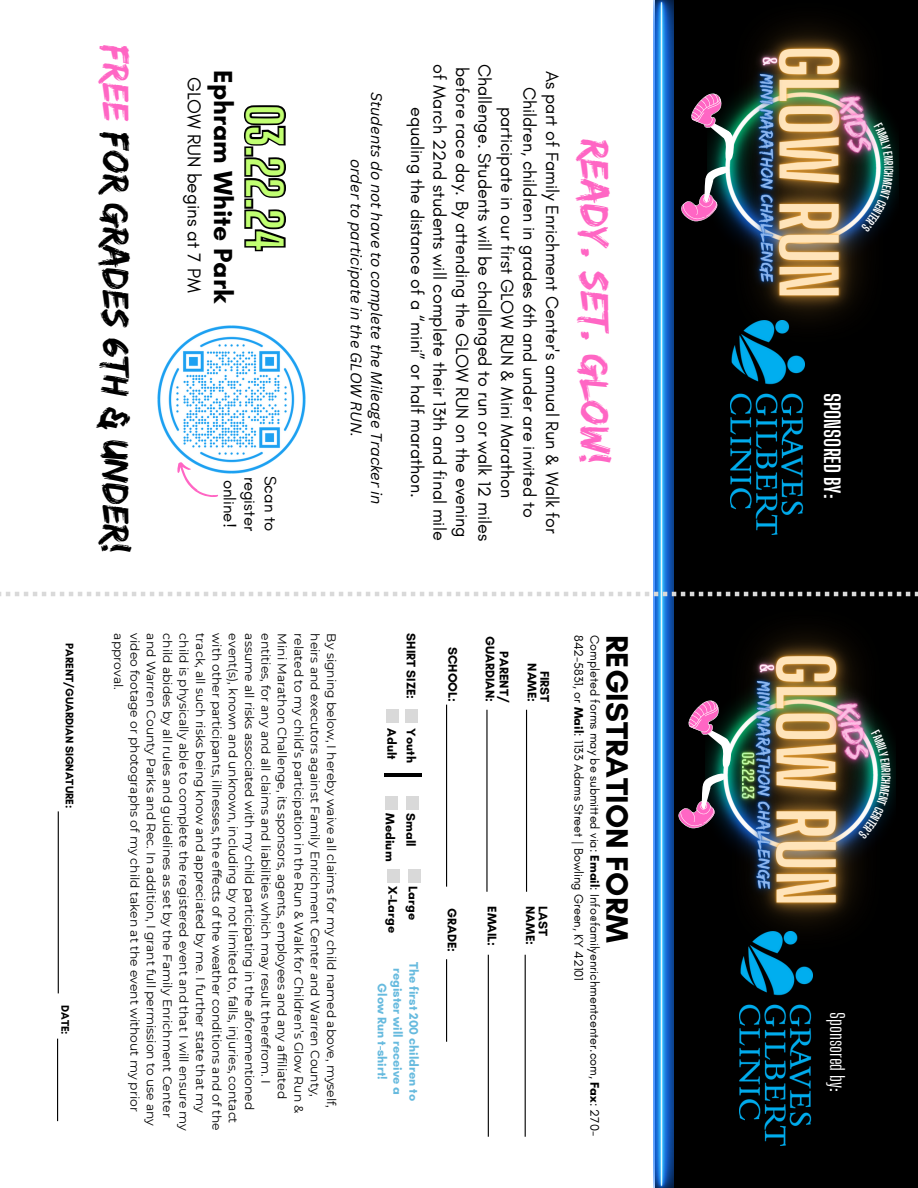
<style>
.page{position:relative;width:918px;height:1188px;background:#000}
.page>*{position:absolute;margin:0;border:0;box-sizing:border-box;transform-origin:0 0}
.t1{font:700 47.1px "Big Shoulders Display";color:#c1ff72}
.t2{font:41.25px "Edo";color:#ff66c4}
.t3{font:38.55px "Edo";color:#000}
.t4{font:700 31.5px "Glacial Indifference";color:#000}
.t5{font:700 26.55px "Glacial Indifference";color:#000}
.t6{font:700 25.95px "Glacial Indifference";color:#000}
.t7{font:700 20.85px "Big Shoulders Display";color:#fff}
.t8{font:18.9px "Glacial Indifference";color:#000}
.t9{font:18.75px "Big Shoulders Display";color:#fff}
.t10{font:18px/22.5px "Glacial Indifference";color:#000;text-align:center}
.t11{font:16.8px/20.5px "Glacial Indifference";color:#000;text-align:justify}
.t12{font:italic 15px/20.2px "Canva Sans";color:#000;text-align:center}
.t13{font:12.6px/15.8px "Glacial Indifference";color:#000}
.t14{font:700 12.6px/12.6px "Glacial Indifference";color:#000;text-align:center}
.t15{font:700 12.6px/15.8px "Glacial Indifference";color:#66bade;text-align:center}
.t16{font:12.3px/16.4px "Montserrat";color:#000}
.t17{font:700 11.1px "Glacial Indifference";color:#000}
.t18{font:700 11.1px "Big Shoulders Display";color:#fff}
.s1{color:#ff66c4}
.s2{font-weight:700}
</style>
<div class="page">
<div style="left:0;top:0;width:655px;height:1188px;background:#fff"></div>
<img style="left:158px;top:326px;width:147px;height:147px">
<svg style="left:172px;top:459px;width:47px;height:38px"></svg>
<img style="left:653px;top:0;width:20px;height:1188px">
<hr style="left:446px;top:705px;width:1px;height:182px;background:#000">
<hr style="left:446px;top:959px;width:1px;height:83px;background:#000">
<hr style="left:525px;top:955px;width:1px;height:182px;background:#000">
<hr style="left:488px;top:955px;width:1px;height:182px;background:#000">
<hr style="left:526px;top:710px;width:1px;height:182px;background:#000">
<hr style="left:486px;top:710px;width:2px;height:182px;background:#000">
<div style="left:405px;top:709px;width:13px;height:14px;background:#d9d9d9"></div>
<div style="left:386px;top:709px;width:12px;height:14px;background:#d9d9d9"></div>
<div style="left:406px;top:797px;width:12px;height:13px;background:#d9d9d9"></div>
<div style="left:385px;top:797px;width:13px;height:13px;background:#d9d9d9"></div>
<div style="left:408px;top:870px;width:12px;height:13px;background:#d9d9d9"></div>
<div style="left:387px;top:870px;width:13px;height:13px;background:#d9d9d9"></div>
<hr style="left:58px;top:811px;width:1px;height:182px;background:#000">
<hr style="left:57px;top:1039px;width:1px;height:82px;background:#000">
<hr style="left:385px;top:773px;width:37px;height:4px;background:#000">
<svg style="left:0;top:592px;width:677px;height:4px"></svg>
<img style="left:731px;top:382px;width:73px;height:153px">
<svg style="left:244px;top:105px;width:42px;height:147px"></svg>
<img style="left:681px;top:24px;width:194px;height:358px">
<img style="left:798px;top:48px;width:101px;height:154px">
<img style="left:737px;top:53px;width:61px;height:249px">
<img style="left:738px;top:36px;width:60px;height:51px">
<img style="left:678px;top:591px;width:240px;height:389px">
<img style="left:795px;top:655px;width:123px;height:154px">
<img style="left:734px;top:660px;width:61px;height:249px">
<img style="left:736px;top:643px;width:60px;height:51px">
<img style="left:739px;top:932px;width:73px;height:214px">
<img style="left:861px;top:123px;width:33px;height:109px">
<img style="left:858px;top:730px;width:33px;height:109px">
<p class="t3" style="left:138px;top:45px;width:510px;rotate:90deg"><span class="s1">FREE</span> for grades 6th &amp; under!</p>
<p class="t6" style="left:236px;top:51px;width:229px;rotate:90deg">Ephram White Park</p>
<p class="t10" style="left:564px;top:64px;width:478px;rotate:90deg">As part of Family Enrichment Center's annual Run &amp; Walk for Children, children in grades 6th and under are invited to participate in our first GLOW RUN &amp; Mini Marathon Challenge. Students will be challenged to run or walk 12 miles before race day. By attending the GLOW RUN on the evening of March 22nd students will complete their 13th and final mile equaling the distance of a “mini” or half marathon.</p>
<p class="t5" style="left:239px;top:70px;width:235px;rotate:90deg">Ephram White Park</p>
<p class="t8" style="left:206px;top:77px;width:217px;rotate:90deg">GLOW RUN begins at 7 PM</p>
<p class="t12" style="left:387px;top:92px;width:414px;rotate:90deg">Students do not have to complete the Mileage Tracker in order to participate in the GLOW RUN.</p>
<p class="t1" style="left:292px;top:105px;width:148px;rotate:90deg">03.22.24</p>
<p class="t11" style="left:281px;top:476px;width:57px;rotate:90deg">Scan to register online!</p>
<p class="t2" style="left:619px;top:139px;width:326px;rotate:90deg">Ready. Set. GLOW!</p>
<p class="t17" style="left:76px;top:643px;width:166px;rotate:90deg">PARENT/GUARDIAN SIGNATURE:</p>
<p class="t17" style="left:72px;top:1005px;width:32px;rotate:90deg">DATE:</p>
<p class="t16" style="left:340px;top:633px;width:499px;rotate:90deg">By signing below, I hereby waive all claims for my child named above, myself, heirs and executors against Family Enrichment Center and Warren County, related to my child’s participation in the Run &amp; Walk for Children’s Glow Run &amp; Mini Marathon Challenge, its sponsors, agents, employees and any affiliated entities, for any and all claims and liabilities which may result therefrom. I assume all risks associated with my child participating in the aforementioned event(s), known and unknown, including by not limited to, falls, injuries, contact with other participants, illnesses, the effects of the weather conditions and of the track, all such risks being know and appreciated by me. I further state that my child is physically able to complete the registered event and that I will ensure my child abides by all rules and guidelines as set by the Family Enrichment Center and Warren County Parks and Rec. In addition, I grant full permission to use any video footage or photographs of my child taken at the event without my prior approval.</p>
<p class="t14" style="left:398px;top:728px;width:33px;rotate:90deg">Adult</p>
<p class="t14" style="left:417px;top:633px;width:67px;rotate:90deg">SHIRT SIZE:</p>
<p class="t14" style="left:417px;top:728px;width:36px;rotate:90deg">Youth</p>
<p class="t14" style="left:397px;top:813px;width:49px;rotate:90deg">Medium</p>
<p class="t14" style="left:417px;top:813px;width:35px;rotate:90deg">Small</p>
<p class="t14" style="left:399px;top:886px;width:48px;rotate:90deg">X-Large</p>
<p class="t14" style="left:420px;top:886px;width:35px;rotate:90deg">Large</p>
<p class="t15" style="left:422px;top:962px;width:141px;rotate:90deg">The first 200 children to register will receive a<br>Glow Run t-shirt!</p>
<p class="t14" style="left:459px;top:647px;width:57px;rotate:90deg">SCHOOL:</p>
<p class="t14" style="left:497px;top:636px;width:68px;rotate:90deg">GUARDIAN:</p>
<p class="t14" style="left:510px;top:651px;width:52px;rotate:90deg">PARENT/</p>
<p class="t14" style="left:551px;top:663px;width:40px;rotate:90deg">FIRST<br>NAME:</p>
<p class="t14" style="left:498px;top:906px;width:42px;rotate:90deg">EMAIL:</p>
<p class="t14" style="left:459px;top:908px;width:46px;rotate:90deg">GRADE:</p>
<p class="t14" style="left:550px;top:906px;width:40px;text-align:left;rotate:90deg">LAST<br>NAME:</p>
<p class="t13" style="left:603px;top:635px;width:502px;rotate:90deg">Completed forms may be submitted via: <span class="s2">Email</span>: Info@familyenrichmentcenter.com, <span class="s2">Fax</span>: 270-<br>842-5831, or <span class="s2">Mail</span>: 1133 Adams Street | Bowling Green, KY 42101</p>
<p class="t4" style="left:636px;top:635px;width:309px;rotate:90deg">REGISTRATION FORM</p>
<p class="t18" style="left:895px;top:166px;width:4px;rotate:90deg">I</p>
<p class="t7" style="left:845px;top:393px;width:107px;rotate:90deg">SPONSORED BY:</p>
<p class="t18" style="left:893px;top:773px;width:4px;rotate:90deg">I</p>
<p class="t9" style="left:849px;top:1012px;width:82px;rotate:90deg">Sponsored by:</p>
</div>
